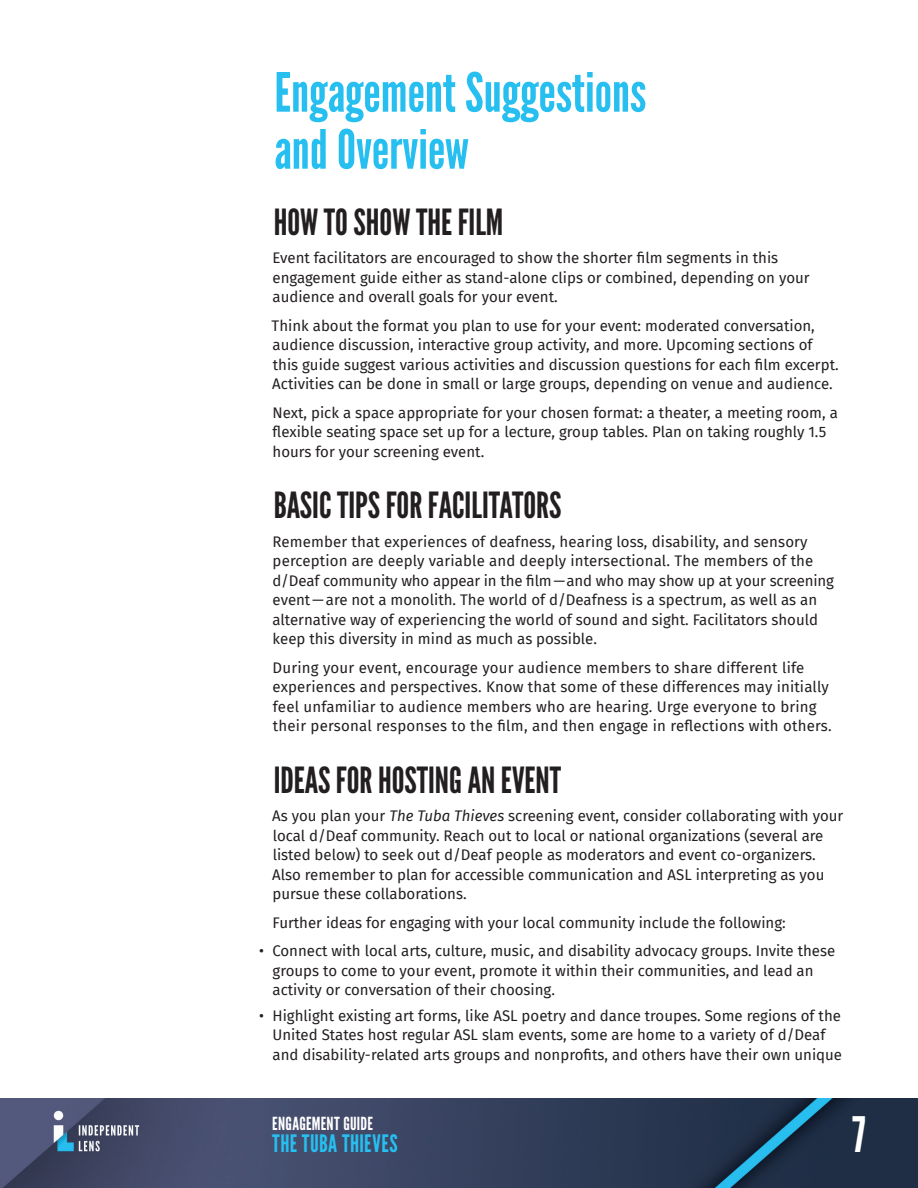
<style>
.page{position:relative;width:918px;height:1188px;background:#fff}
.page>*{position:absolute;margin:0;border:0;box-sizing:border-box;transform-origin:0 0}
.t1{font:54px/57px "League Gothic";color:#27bff0}
.t2{font:48.75px "League Gothic";color:#fff;scale:.94 1}
.t3{font:36px "League Gothic";color:#231f20}
.t4{font:24px "League Gothic";letter-spacing:.02em;color:#26bff0}
.t5{font:18px "League Gothic";letter-spacing:.01em;color:#fff}
.t6{font:15px/19.5px "Fira Sans";color:#231f20}
.s1{font-style:italic}
</style>
<div class="page">
<img style="left:0;top:1098px;width:918px;height:90px">
<h1 class="t1" style="left:274px;top:64px;width:374px">Engagement Suggestions and Overview</h1>
<h2 class="t3" style="left:274px;top:201px;width:231px">HOW TO SHOW THE FILM</h2>
<p class="t6" style="left:273px;top:248px;width:539px">Event facilitators are encouraged to show the shorter film segments in this engagement guide either as stand-alone clips or combined, depending on your audience and overall goals for your event.</p>
<p class="t6" style="left:272px;top:316px;width:569px">Think about the format you plan to use for your event: moderated conversation, audience discussion, interactive group activity, and more. Upcoming sections of this guide suggest various activities and discussion questions for each film excerpt.<br>Activities can be done in small or large groups, depending on venue and audience.</p>
<p class="t6" style="left:273px;top:403px;width:567px">Next, pick a space appropriate for your chosen format: a theater, a meeting room, a flexible seating space set up for a lecture, group tables. Plan on taking roughly 1.5 hours for your screening event.</p>
<h2 class="t3" style="left:274px;top:484px;width:289px">BASIC TIPS FOR FACILITATORS</h2>
<p class="t6" style="left:273px;top:532px;width:563px">Remember that experiences of deafness, hearing loss, disability, and sensory perception are deeply variable and deeply intersectional. The members of the d/Deaf community who appear in the film<span class="s1">—</span>and who may show up at your screening event<span class="s1">—</span>are not a monolith. The world of d/Deafness is a spectrum, as well as an alternative way of experiencing the world of sound and sight. Facilitators should keep this diversity in mind as much as possible.</p>
<p class="t6" style="left:273px;top:658px;width:561px">During your event, encourage your audience members to share different life experiences and perspectives. Know that some of these differences may initially feel unfamiliar to audience members who are hearing. Urge everyone to bring their personal responses to the film, and then engage in reflections with others.</p>
<h2 class="t3" style="left:274px;top:759px;width:289px">IDEAS FOR HOSTING AN EVENT</h2>
<p class="t6" style="left:272px;top:806px;width:573px">As you plan your <span class="s1">The Tuba Thieves</span> screening event, consider collaborating with your local d/Deaf community. Reach out to local or national organizations (several are listed below) to seek out d/Deaf people as moderators and event co-organizers.<br>Also remember to plan for accessible communication and ASL interpreting as you pursue these collaborations.</p>
<p class="t6" style="left:273px;top:913px;width:515px">Further ideas for engaging with your local community include the following:</p>
<p class="t6" style="left:273px;top:941px;width:564px;text-indent:-13px">• Connect with local arts, culture, music, and disability advocacy groups. Invite these groups to come to your event, promote it within their communities, and lead an activity or conversation of their choosing.</p>
<p class="t6" style="left:272px;top:1006px;width:571px;text-indent:-13px">• Highlight existing art forms, like ASL poetry and dance troupes. Some regions of the<br>United States host regular ASL slam events, some are home to a variety of d/Deaf and disability-related arts groups and nonprofits, and others have their own unique</p>
<p class="t5" style="left:272px;top:1112px;width:102px">ENGAGEMENT GUIDE</p>
<h3 class="t4" style="left:272px;top:1129px;width:127px">THE TUBA THIEVES</h3>
<h2 class="t2" style="left:853px;top:1106px;width:15px">7</h2>
</div>
